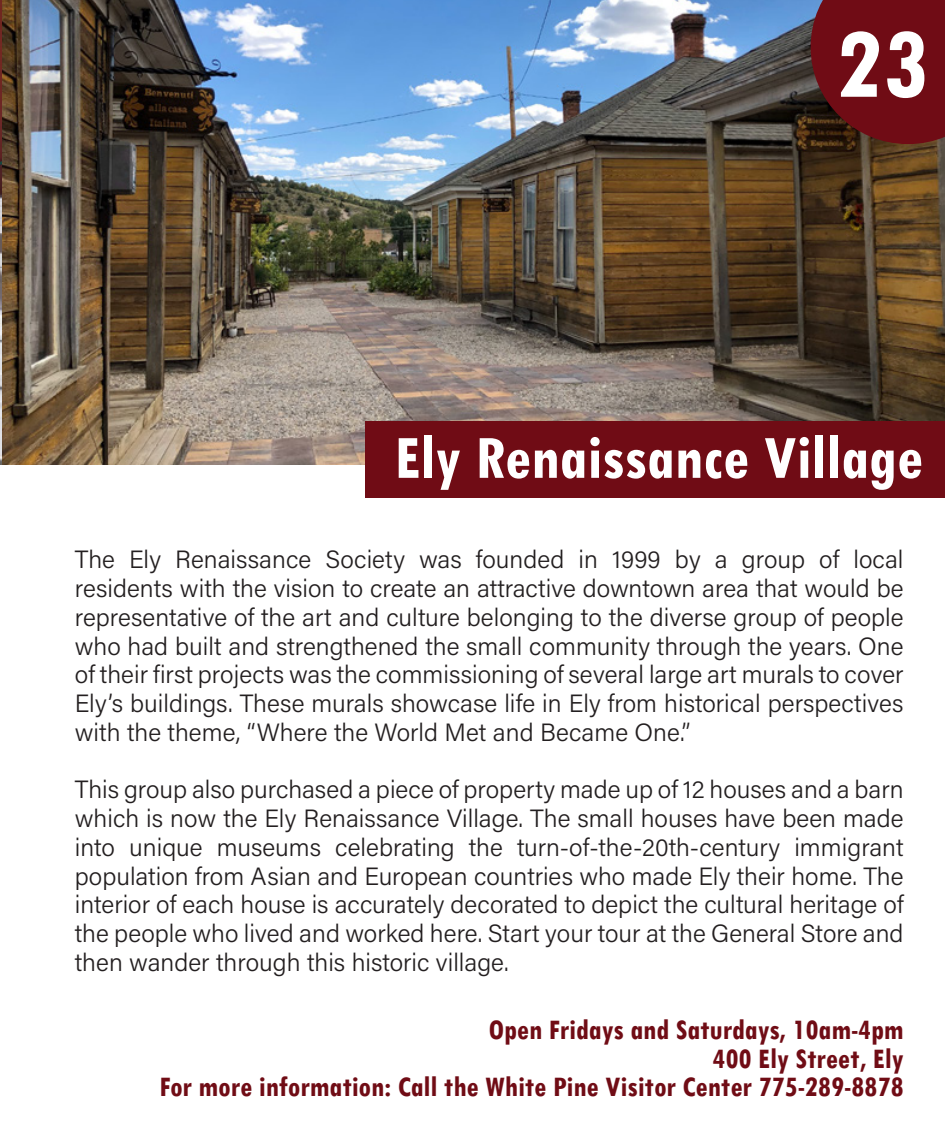
<style>
.page{position:relative;width:945px;height:1125px;background:#fff}
.page>*{position:absolute;margin:0;border:0;box-sizing:border-box;transform-origin:0 0}
.t1{font:700 condensed 105px "Tw Cen";color:#fff}
.titles_left{font:700 condensed 65px "Tw Cen";color:#fff}
.MORE_INFO{font:700 condensed 30px "Tw Cen";color:#700c15}
.body_text{font:25px/28.8px "Acumin Variable Concept";color:#231f20;text-align:justify}
</style>
<div class="page">
<img style="left:0;top:0;width:945px;height:464px">
<div style="left:366px;top:421px;width:579px;height:77px;background:#700c15"></div>
<svg style="left:811px;top:0;width:134px;height:144px;background:#690f16"></svg>
<p class="t1" style="left:836px;top:0;width:93px">23</p>
<p class="titles_left" style="left:395px;top:418px;width:530px">Ely Renaissance Village</p>
<p class="body_text" style="left:75px;top:544px;width:830px">The Ely Renaissance Society was founded in 1999 by a group of local residents with the vision to create an attractive downtown area that would be representative of the art and culture belonging to the diverse group of people who had built and strengthened the small community through the years. One of their first projects was the commissioning of several large art murals to cover Ely’s buildings. These murals showcase life in Ely from historical perspectives with the theme, “Where the World Met and Became One.”</p>
<p class="body_text" style="left:75px;top:774px;width:830px">This group also purchased a piece of property made up of 12 houses and a barn which is now the Ely Renaissance Village. The small houses have been made into unique museums celebrating the turn-of-the-20th-century immigrant population from Asian and European countries who made Ely their home. The interior of each house is accurately decorated to depict the cultural heritage of the people who lived and worked here. Start your tour at the General Store and then wander through this historic village.</p>
<p class="MORE_INFO" style="left:489px;top:1011px;width:417px">Open Fridays and Saturdays, 10am-4pm</p>
<p class="MORE_INFO" style="left:712px;top:1040px;width:193px">400 Ely Street, Ely</p>
<p class="MORE_INFO" style="left:159px;top:1069px;width:746px">For more information: Call the White Pine Visitor Center 775-289-8878</p>
</div>
